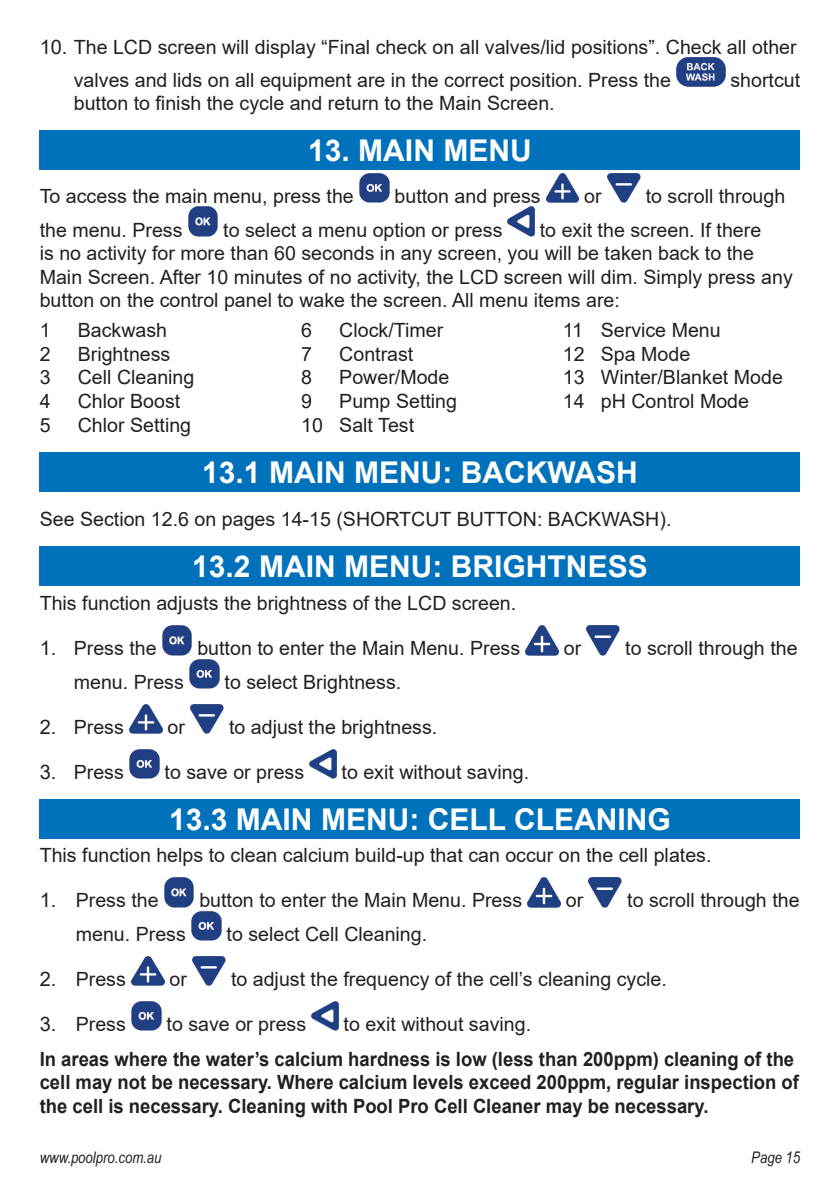
<style>
.page{position:relative;width:840px;height:1191px;background:#fff}
.page>*{position:absolute;margin:0;border:0;box-sizing:border-box;transform-origin:0 0}
.t1{font:700 30px "Arial";color:#fff}
.t2{font:19.6px/23.6px "Arial";color:#231f20}
.t3{font:700 19.6px/23.6px "Arial";color:#231f20;scale:.94 1}
.t4{font:italic 16px "Arial Narrow";color:#231f20}
.s1{font-size:20px}
</style>
<div class="page">
<img style="left:676px;top:58px;width:48px;height:29px">
<div style="left:40px;top:130px;width:759px;height:40px;background:#0072bc"></div>
<img style="left:359px;top:173px;width:30px;height:30px">
<img style="left:546px;top:173px;width:32px;height:30px">
<img style="left:607px;top:173px;width:33px;height:30px">
<img style="left:188px;top:207px;width:30px;height:29px">
<img style="left:507px;top:207px;width:27px;height:29px">
<div style="left:40px;top:452px;width:759px;height:39px;background:#0072bc"></div>
<div style="left:40px;top:546px;width:759px;height:39px;background:#0072bc"></div>
<img style="left:162px;top:625px;width:30px;height:30px">
<img style="left:525px;top:625px;width:33px;height:30px">
<img style="left:586px;top:625px;width:33px;height:30px">
<img style="left:189px;top:659px;width:30px;height:30px">
<img style="left:129px;top:704px;width:33px;height:30px">
<img style="left:190px;top:704px;width:33px;height:30px">
<img style="left:129px;top:749px;width:30px;height:30px">
<img style="left:309px;top:749px;width:27px;height:30px">
<div style="left:40px;top:799px;width:759px;height:39px;background:#0072bc"></div>
<img style="left:164px;top:877px;width:30px;height:30px">
<img style="left:527px;top:877px;width:33px;height:30px">
<img style="left:588px;top:877px;width:33px;height:30px">
<img style="left:191px;top:911px;width:30px;height:29px">
<img style="left:131px;top:956px;width:33px;height:29px">
<img style="left:192px;top:956px;width:33px;height:29px">
<img style="left:131px;top:1001px;width:30px;height:29px">
<img style="left:311px;top:1001px;width:27px;height:29px">
<p class="t2" style="left:74px;top:31px;width:724px;line-height:32.8px;text-indent:-34px"><span class="s1">10.</span> The LCD screen will display “Final check on all valves/lid positions”. Check all other valves and lids on all equipment are in the correct position. Press the</p>
<p class="t2" style="left:730px;top:68px;width:71px">shortcut</p>
<p class="t2" style="left:74px;top:91px;width:482px">button to finish the cycle and return to the Main Screen.</p>
<h1 class="t1" style="left:308px;top:129px;width:225px">13. MAIN MENU</h1>
<p class="t2" style="left:40px;top:184px;width:315px">To access the main menu, press the</p>
<p class="t2" style="left:394px;top:184px;width:148px">button and press</p>
<p class="t2" style="left:584px;top:184px;width:19px">or</p>
<p class="t2" style="left:645px;top:184px;width:141px">to scroll through</p>
<p class="t2" style="left:40px;top:218px;width:144px">the menu. Press</p>
<p class="t2" style="left:223px;top:218px;width:280px">to select a menu option or press</p>
<p class="t2" style="left:40px;top:218px;width:754px;text-indent:500px">to exit the screen. If there<br>is no activity for more than 60 seconds in any screen, you will be taken back to the Main Screen. After 10 minutes of no activity, the LCD screen will dim. Simply press any button on the control panel to wake the screen. All menu items are:</p>
<p class="t2" style="left:40px;top:318px;width:12px">1</p>
<p class="t2" style="left:78px;top:318px;width:91px">Backwash</p>
<p class="t2" style="left:40px;top:342px;width:12px">2</p>
<p class="t2" style="left:78px;top:342px;width:94px">Brightness</p>
<p class="t2" style="left:40px;top:366px;width:12px">3</p>
<p class="t2" style="left:78px;top:366px;width:118px">Cell Cleaning</p>
<p class="t2" style="left:40px;top:389px;width:12px">4</p>
<p class="t2" style="left:78px;top:389px;width:104px">Chlor Boost</p>
<p class="t2" style="left:40px;top:413px;width:12px">5</p>
<p class="t2" style="left:78px;top:413px;width:115px">Chlor Setting</p>
<p class="t2" style="left:301px;top:318px;width:12px">6</p>
<p class="t2" style="left:339px;top:318px;width:105px">Clock/Timer</p>
<p class="t2" style="left:301px;top:342px;width:12px">7</p>
<p class="t2" style="left:339px;top:342px;width:76px">Contrast</p>
<p class="t2" style="left:301px;top:366px;width:12px">8</p>
<p class="t2" style="left:339px;top:366px;width:112px">Power/Mode</p>
<p class="t2" style="left:301px;top:389px;width:12px">9</p>
<p class="t2" style="left:562px;top:318px;width:221px">11 Service Menu<br>12 Spa Mode<br>13 Winter/Blanket Mode<br>14 pH Control Mode</p>
<p class="t2" style="left:301px;top:389px;width:157px;text-indent:38px">Pump Setting<br>10 Salt Test</p>
<h1 class="t1" style="left:202px;top:451px;width:437px">13.1 MAIN MENU: BACKWASH</h1>
<p class="t2" style="left:40px;top:507px;width:633px">See Section 12.6 on pages 14-15 (SHORTCUT BUTTON: BACKWASH).</p>
<h1 class="t1" style="left:192px;top:545px;width:457px">13.2 MAIN MENU: BRIGHTNESS</h1>
<p class="t2" style="left:40px;top:591px;width:478px">This function adjusts the brightness of the LCD screen.</p>
<p class="t2" style="left:40px;top:636px;width:118px"><span class="s1">1.</span> Press the</p>
<p class="t2" style="left:197px;top:636px;width:324px">button to enter the Main Menu. Press</p>
<p class="t2" style="left:563px;top:636px;width:19px">or</p>
<p class="t2" style="left:625px;top:636px;width:174px">to scroll through the</p>
<p class="t2" style="left:74px;top:670px;width:112px">menu. Press</p>
<p class="t2" style="left:224px;top:670px;width:178px">to select Brightness.</p>
<p class="t2" style="left:40px;top:715px;width:86px"><span class="s1">2.</span> Press</p>
<p class="t2" style="left:167px;top:715px;width:19px">or</p>
<p class="t2" style="left:229px;top:715px;width:210px">to adjust the brightness.</p>
<p class="t2" style="left:40px;top:760px;width:86px"><span class="s1">3.</span> Press</p>
<p class="t2" style="left:164px;top:760px;width:141px">to save or press</p>
<p class="t2" style="left:341px;top:760px;width:189px">to exit without saving.</p>
<h1 class="t1" style="left:169px;top:798px;width:503px">13.3 MAIN MENU: CELL CLEANING</h1>
<p class="t2" style="left:40px;top:843px;width:673px">This function helps to clean calcium build-up that can occur on the cell plates.</p>
<p class="t2" style="left:40px;top:888px;width:120px"><span class="s1">1.</span> Press the</p>
<p class="t2" style="left:199px;top:888px;width:324px">button to enter the Main Menu. Press</p>
<p class="t2" style="left:565px;top:888px;width:19px">or</p>
<p class="t2" style="left:627px;top:888px;width:174px">to scroll through the</p>
<p class="t2" style="left:76px;top:922px;width:112px">menu. Press</p>
<p class="t2" style="left:226px;top:922px;width:202px">to select Cell Cleaning.</p>
<p class="t2" style="left:40px;top:967px;width:88px"><span class="s1">2.</span> Press</p>
<p class="t2" style="left:169px;top:967px;width:19px">or</p>
<p class="t2" style="left:231px;top:967px;width:437px">to adjust the frequency of the cell’s cleaning cycle.</p>
<p class="t2" style="left:40px;top:1012px;width:88px"><span class="s1">3.</span> Press</p>
<p class="t2" style="left:166px;top:1012px;width:141px">to save or press</p>
<p class="t2" style="left:343px;top:1012px;width:189px">to exit without saving.</p>
<p class="t3" style="left:40px;top:1047px;width:808px">In areas where the water’s calcium hardness is low (less than 200ppm) cleaning of the cell may not be necessary. Where calcium levels exceed 200ppm, regular inspection of the cell is necessary. Cleaning with Pool Pro Cell Cleaner may be necessary.</p>
<p class="t4" style="left:40px;top:1146px;width:123px">www.poolpro.com.au</p>
<p class="t4" style="left:750px;top:1146px;width:50px">Page 15</p>
</div>
